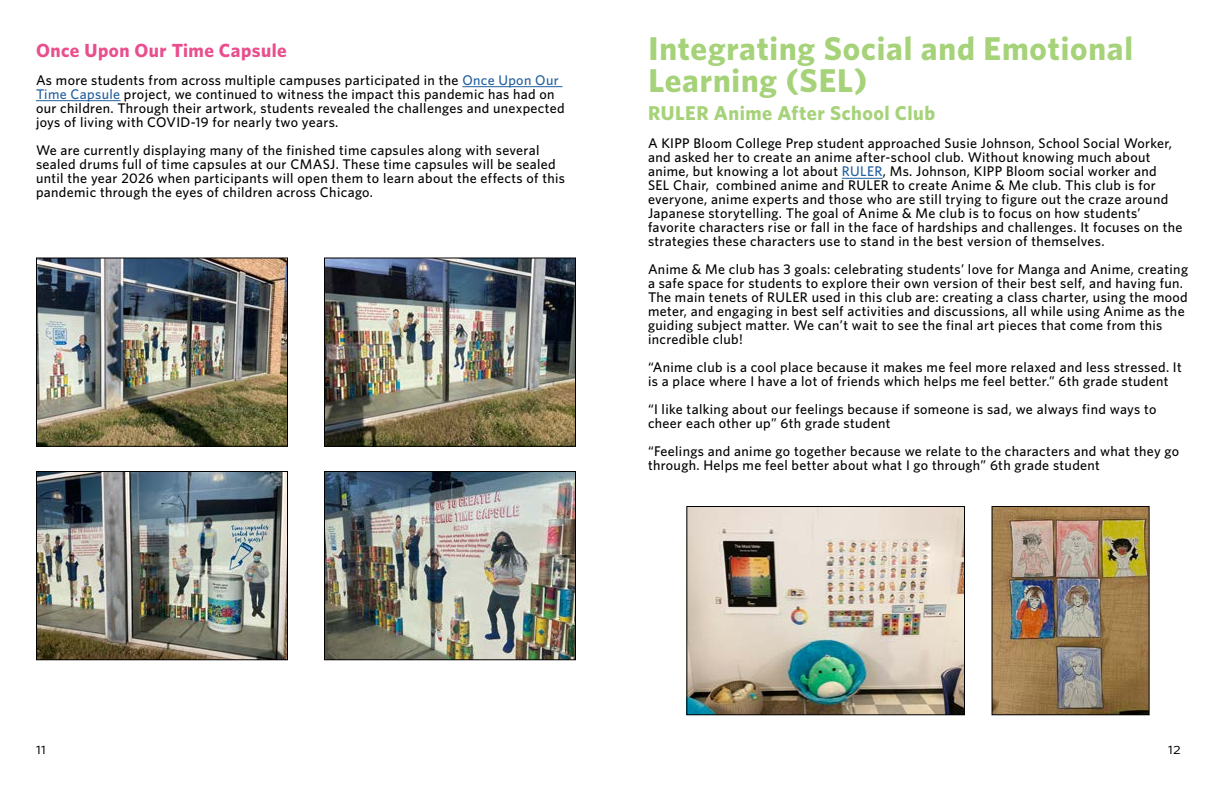
<style>
.page{position:relative;width:1224px;height:792px;background:#fff}
.page>*{position:absolute;margin:0;border:0;box-sizing:border-box;transform-origin:0 0}
.t1{font:700 33px/32px "Whitney";letter-spacing:.025em;color:#a6d279}
.t2{font:700 20px "Whitney";letter-spacing:.025em;color:#a6d279}
.t3{font:700 19px "Whitney";letter-spacing:.025em;color:#e94f8e}
.t4{font:16px "Whitney Book SC";color:#000}
.t5{font:500 14px/14px "Whitney";letter-spacing:.025em;color:#000}
.s1{color:#215e9e}
</style>
<div class="page">
<hr style="left:842px;top:178px;width:41px;height:1px;background:#215e9e">
<hr style="left:462px;top:87px;width:101px;height:1px;background:#215e9e">
<hr style="left:36px;top:101px;width:85px;height:1px;background:#215e9e">
<img style="left:38px;top:260px;width:248px;height:185px">
<div style="left:36px;top:258px;width:252px;height:189px;border:1px solid #000"></div>
<img style="left:326px;top:260px;width:248px;height:185px">
<div style="left:324px;top:258px;width:252px;height:189px;border:1px solid #000"></div>
<img style="left:38px;top:473px;width:248px;height:185px">
<div style="left:36px;top:471px;width:252px;height:189px;border:1px solid #000"></div>
<img style="left:326px;top:473px;width:248px;height:185px">
<div style="left:324px;top:471px;width:252px;height:189px;border:1px solid #000"></div>
<img style="left:688px;top:508px;width:275px;height:205px">
<div style="left:686px;top:506px;width:279px;height:209px;border:1px solid #000"></div>
<img style="left:994px;top:508px;width:154px;height:205px">
<div style="left:992px;top:506px;width:158px;height:209px;border:1px solid #000"></div>
<h3 class="t3" style="left:36px;top:39px;width:252px">Once Upon Our Time Capsule</h3>
<p class="t5" style="left:36px;top:73px;width:530px">As more students from across multiple campuses participated in the <span class="s1">Once Upon Our Time Capsule</span> project, we continued to witness the impact this pandemic has had on our children. Through their artwork, students revealed the challenges and unexpected joys of living with COVID-19 for nearly two years.</p>
<p class="t5" style="left:36px;top:143px;width:531px">We are currently displaying many of the finished time capsules along with several sealed drums full of time capsules at our CMASJ. These time capsules will be sealed until the year 2026 when participants will open them to learn about the effects of this pandemic through the eyes of children across Chicago.</p>
<h1 class="t1" style="left:648px;top:31px;width:486px">Integrating Social and Emotional<br>Learning (SEL)</h1>
<h2 class="t2" style="left:648px;top:101px;width:289px">RULER Anime After School Club</h2>
<p class="t5" style="left:648px;top:136px;width:536px">A KIPP Bloom College Prep student approached Susie Johnson, School Social Worker, and asked her to create an anime after-school club. Without knowing much about anime, but knowing a lot about <span class="s1">RULER</span>, Ms. Johnson, KIPP Bloom social worker and<br>SEL Chair, combined anime and RULER to create Anime &amp; Me club. This club is for everyone, anime experts and those who are still trying to figure out the craze around Japanese storytelling. The goal of Anime &amp; Me club is to focus on how students’ favorite characters rise or fall in the face of hardships and challenges. It focuses on the strategies these characters use to stand in the best version of themselves.</p>
<p class="t5" style="left:648px;top:262px;width:542px">Anime &amp; Me club has 3 goals: celebrating students’ love for Manga and Anime, creating a safe space for students to explore their own version of their best self, and having fun.<br>The main tenets of RULER used in this club are: creating a class charter, using the mood meter, and engaging in best self activities and discussions, all while using Anime as the guiding subject matter. We can’t wait to see the final art pieces that come from this incredible club!</p>
<p class="t5" style="left:648px;top:360px;width:535px">“Anime club is a cool place because it makes me feel more relaxed and less stressed. It is a place where I have a lot of friends which helps me feel better.” 6th grade student</p>
<p class="t5" style="left:648px;top:402px;width:510px">“I like talking about our feelings because if someone is sad, we always find ways to cheer each other up” 6th grade student</p>
<p class="t5" style="left:648px;top:444px;width:533px">“Feelings and anime go together because we relate to the characters and what they go through. Helps me feel better about what I go through” 6th grade student</p>
<p class="t4" style="left:36px;top:739px;width:12px">11</p>
<p class="t4" style="left:1168px;top:739px;width:14px">12</p>
</div>
